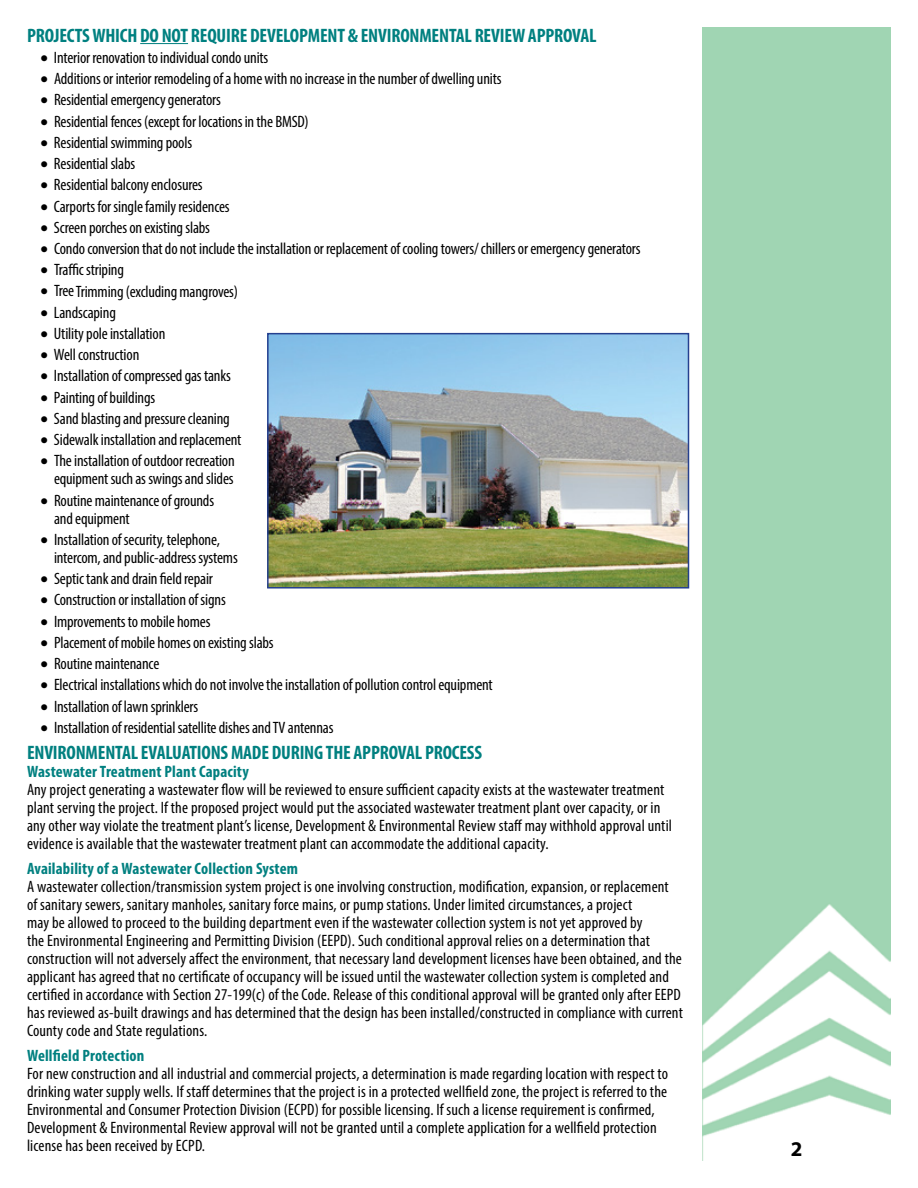
<style>
.page{position:relative;width:918px;height:1188px;background:#fff}
.page>*{position:absolute;margin:0;border:0;box-sizing:border-box;transform-origin:0 0}
.t1{font:700 21px "Myriad Pro";color:#000}
.t2{font:700 condensed 19.5px "Myriad Pro";letter-spacing:-.01em;color:#008080}
.t3{font:condensed 16.5px/18px "Myriad Pro";letter-spacing:.005em;color:#000}
.s1{font-weight:700;color:#008080}
</style>
<div class="page">
<img style="left:702px;top:27px;width:189px;height:1134px">
<hr style="left:140px;top:43px;width:48px;height:1px;background:#008080">
<img style="left:270px;top:336px;width:416px;height:250px">
<div style="left:267px;top:333px;width:422px;height:256px;border:2px solid #25408f"></div>
<p class="t2" style="left:27px;top:23px;width:571px">PROJECTS WHICH DO NOT REQUIRE DEVELOPMENT &amp; ENVIRONMENTAL REVIEW APPROVAL</p>
<p class="t3" style="left:40px;top:48px;width:229px">• Interior renovation to individual condo units</p>
<p class="t3" style="left:40px;top:69px;width:463px">• Additions or interior remodeling of a home with no increase in the number of dwelling units</p>
<p class="t3" style="left:41px;top:91px;width:182px">• Residential emergency generators</p>
<p class="t3" style="left:41px;top:112px;width:270px">• Residential fences (except for locations in the BMSD)</p>
<p class="t3" style="left:40px;top:133px;width:153px">• Residential swimming pools</p>
<p class="t3" style="left:40px;top:154px;width:96px">• Residential slabs</p>
<p class="t3" style="left:40px;top:176px;width:164px">• Residential balcony enclosures</p>
<p class="t3" style="left:40px;top:197px;width:191px">• Carports for single family residences</p>
<p class="t3" style="left:40px;top:218px;width:171px">• Screen porches on existing slabs</p>
<p class="t3" style="left:40px;top:239px;width:602px">• Condo conversion that do not include the installation or replacement of cooling towers/ chillers or emergency generators</p>
<p class="t3" style="left:41px;top:261px;width:85px">• Traffic striping</p>
<p class="t3" style="left:41px;top:282px;width:199px">• Tree Trimming (excluding mangroves)</p>
<p class="t3" style="left:40px;top:303px;width:77px">• Landscaping</p>
<p class="t3" style="left:40px;top:324px;width:126px">• Utility pole installation</p>
<p class="t3" style="left:40px;top:346px;width:100px">• Well construction</p>
<p class="t3" style="left:40px;top:367px;width:192px">• Installation of compressed gas tanks</p>
<p class="t3" style="left:40px;top:388px;width:116px">• Painting of buildings</p>
<p class="t3" style="left:40px;top:409px;width:191px">• Sand blasting and pressure cleaning</p>
<p class="t3" style="left:40px;top:430px;width:202px">• Sidewalk installation and replacement</p>
<p class="t3" style="left:40px;top:452px;width:196px;text-align:right">• The installation of outdoor recreation equipment such as swings and slides</p>
<p class="t3" style="left:54px;top:491px;width:162px;text-indent:-13px">• Routine maintenance of grounds and equipment</p>
<p class="t3" style="left:54px;top:530px;width:185px;text-indent:-13px">• Installation of security, telephone, intercom, and public-address systems</p>
<p class="t3" style="left:41px;top:569px;width:174px">• Septic tank and drain field repair</p>
<p class="t3" style="left:41px;top:591px;width:187px">• Construction or installation of signs</p>
<p class="t3" style="left:41px;top:612px;width:171px">• Improvements to mobile homes</p>
<p class="t3" style="left:41px;top:633px;width:235px">• Placement of mobile homes on existing slabs</p>
<p class="t3" style="left:41px;top:654px;width:120px">• Routine maintenance</p>
<p class="t3" style="left:41px;top:676px;width:454px">• Electrical installations which do not involve the installation of pollution control equipment</p>
<p class="t3" style="left:41px;top:697px;width:159px">• Installation of lawn sprinklers</p>
<p class="t3" style="left:41px;top:718px;width:294px">• Installation of residential satellite dishes and TV antennas</p>
<p class="t2" style="left:27px;top:740px;width:457px">ENVIRONMENTAL EVALUATIONS MADE DURING THE APPROVAL PROCESS</p>
<p class="t3" style="left:27px;top:762px;width:647px"><span class="s1">Wastewater Treatment Plant Capacity<br></span>Any project generating a wastewater flow will be reviewed to ensure sufficient capacity exists at the wastewater treatment plant serving the project. If the proposed project would put the associated wastewater treatment plant over capacity, or in any other way violate the treatment plant’s license, Development &amp; Environmental Review staff may withhold approval until evidence is available that the wastewater treatment plant can accommodate the additional capacity.</p>
<p class="t3" style="left:27px;top:859px;width:657px"><span class="s1">Availability of a Wastewater Collection System<br></span>A wastewater collection/transmission system project is one involving construction, modification, expansion, or replacement of sanitary sewers, sanitary manholes, sanitary force mains, or pump stations. Under limited circumstances, a project<br>may be allowed to proceed to the building department even if the wastewater collection system is not yet approved by<br>the Environmental Engineering and Permitting Division (EEPD). Such conditional approval relies on a determination that construction will not adversely affect the environment, that necessary land development licenses have been obtained, and the applicant has agreed that no certificate of occupancy will be issued until the wastewater collection system is completed and certified in accordance with Section 27-199(c) of the Code. Release of this conditional approval will be granted only after EEPD has reviewed as-built drawings and has determined that the design has been installed/constructed in compliance with current County code and State regulations.</p>
<p class="t3" style="left:27px;top:1046px;width:643px"><span class="s1">Wellfield Protection<br></span>For new construction and all industrial and commercial projects, a determination is made regarding location with respect to drinking water supply wells. If staff determines that the project is in a protected wellfield zone, the project is referred to the Environmental and Consumer Protection Division (ECPD) for possible licensing. If such a license requirement is confirmed, Development &amp; Environmental Review approval will not be granted until a complete application for a wellfield protection license has been received by ECPD.</p>
<p class="t1" style="left:791px;top:1136px;width:13px">2</p>
</div>
